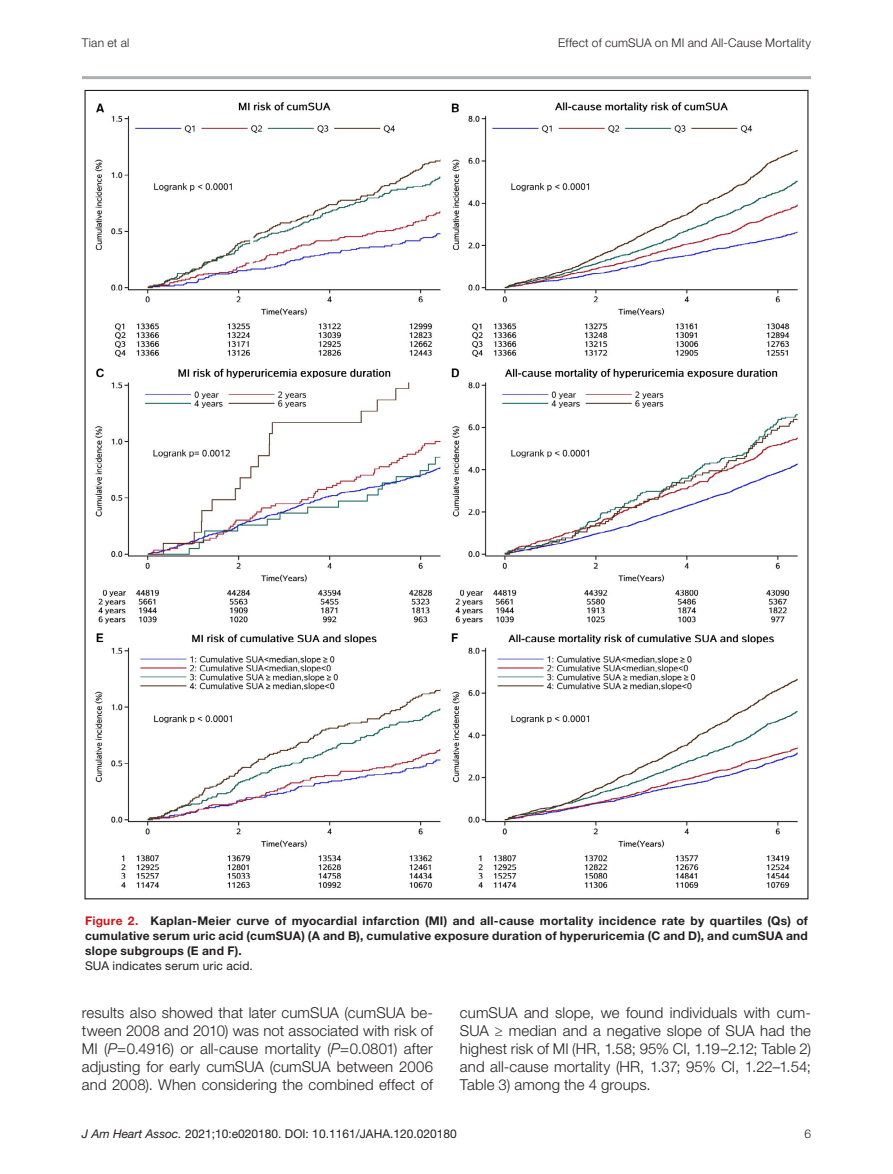
<style>
.page{position:relative;width:893px;height:1174px;background:#fff}
.page>*{position:absolute;margin:0;border:0;box-sizing:border-box;transform-origin:0 0}
.t1{font:300 15px/18px "Helvetica Neue LT Std";letter-spacing:.005em;color:#231f20;text-align:justify}
.t2{font:700 12px/15px "Helvetica Neue LT Std";letter-spacing:.025em;color:#231f20;text-align:justify}
.t3{font:12px "Helvetica Neue LT Std";color:#231f20}
.t4{font:300 12px "Helvetica Neue LT Std";letter-spacing:.015em;color:#231f20}
.s1{color:#cd151d}
.s2{font-style:italic}
</style>
<div class="page">
<img style="left:95px;top:102px;width:704px;height:787px">
<hr style="left:82px;top:76px;width:729px;height:3px;background:#aeafb3">
<p class="t4" style="left:82px;top:35px;width:49px">Tian et al</p>
<p class="t4" style="left:558px;top:35px;width:254px">Effect of cumSUA on MI and All-Cause Mortality</p>
<p class="t2" style="left:85px;top:912px;width:724px"><span class="s1">Figure 2.</span> Kaplan-Meier curve of myocardial infarction (MI) and all-cause mortality incidence rate by quartiles (Qs) of cumulative serum uric acid (cumSUA) (A and B), cumulative exposure duration of hyperuricemia (C and D), and cumSUA and slope subgroups (E and F).</p>
<p class="t3" style="left:85px;top:958px;width:169px">SUA indicates serum uric acid.</p>
<p class="t1" style="left:82px;top:1003px;width:353px">results also showed that later cumSUA (cumSUA be&shy;tween 2008 and 2010) was not associated with risk of MI (<span class="s2">P</span>=0.4916) or all-cause mortality (<span class="s2">P</span>=0.0801) after adjusting for early cumSUA (cumSUA between 2006 and 2008). When considering the combined effect of</p>
<p class="t1" style="left:460px;top:1003px;width:352px">cumSUA and slope, we found individuals with cum-SUA ≥ median and a negative slope of SUA had the highest risk of MI (HR, 1.58; 95% CI, 1.19–2.12; Table 2) and all-cause mortality (HR, 1.37; 95% CI, 1.22–1.54; Table 3) among the 4 groups.</p>
<p class="t3" style="left:82px;top:1126px;width:376px"><span class="s2">J Am Heart Assoc.</span> 2021;10:e020180. DOI: 10.1161/JAHA.120.020180</p>
<p class="t4" style="left:804px;top:1126px;width:8px">6</p>
</div>
